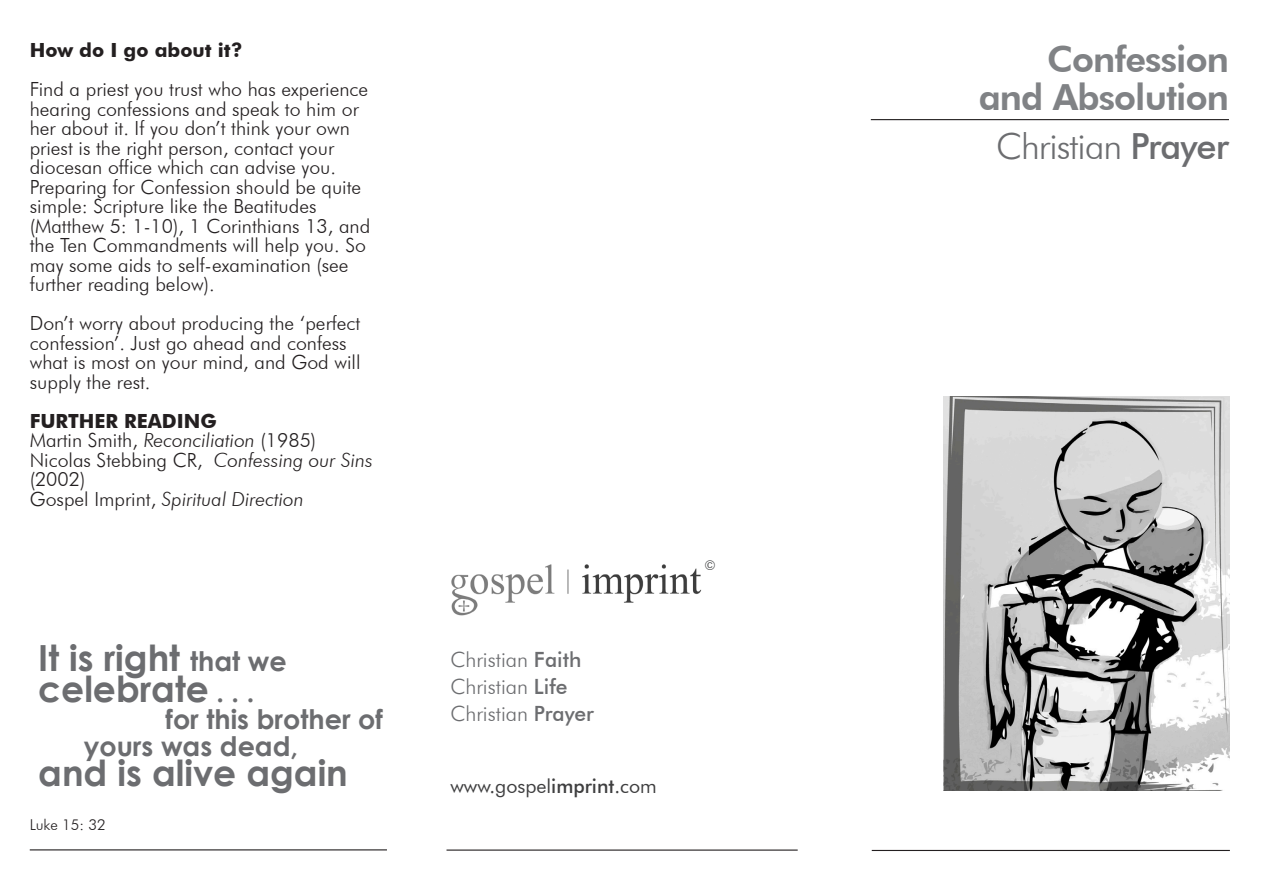
<style>
.page{position:relative;width:1263px;height:893px;background:#fff}
.page>*{position:absolute;margin:0;border:0;box-sizing:border-box;transform-origin:0 0}
.t1{font:700 36px "Century Gothic";color:#6c6d70}
.t2{font:800 36px "Futura BT";letter-spacing:-.025em;color:#808285}
.t3{font:300 36px "Futura BT";letter-spacing:-.025em;color:#6c6d70}
.t4{font:700 27px/27px "Century Gothic";color:#6c6d70}
.t5{font:300 21px "Futura BT";color:#6c6d70}
.t6{font:300 19.5px/19.5px "Futura BT";color:#231f20}
.t7{font:italic 300 19.5px "Futura BT";color:#231f20}
.t8{font:700 19.5px "Futura BT";color:#231f20}
.t9{font:19.5px "Futura BT";color:#3e3e3f}
.t10{font:300 15px "Futura BT";color:#231f20}
.t11{font:13.5px "Futura BT";color:#4b4c4d}
.s1{font-style:italic}
.s2{font-style:normal}
.s3{font-size:27px}
.s4{font-weight:500}
</style>
<div class="page">
<hr style="left:872px;top:850px;width:358px;height:1px;background:#231f20">
<hr style="left:446px;top:849px;width:352px;height:2px;background:#231f20">
<img style="left:451px;top:564px;width:251px;height:52px">
<hr style="left:30px;top:849px;width:357px;height:1px;background:#231f20">
<hr style="left:871px;top:119px;width:358px;height:1px;background:#231f20">
<img style="left:943px;top:396px;width:287px;height:395px">
<p class="t8" style="left:30px;top:39px;width:214px">How do I go about it?</p>
<p class="t6" style="left:30px;top:79px;width:340px">Find a priest you trust who has experience hearing confessions and speak to him or her about it. If you don’t think your own priest is the right person, contact your diocesan office which can advise you.</p>
<p class="t6" style="left:30px;top:177px;width:342px">Preparing for Confession should be quite simple: Scripture like the Beatitudes (Matthew 5: 1-10), 1 Corinthians 13, and the Ten Commandments will help you. So may some aids to self-examination (see further reading below).</p>
<p class="t6" style="left:30px;top:313px;width:332px">Don’t worry about producing the ‘perfect confession’. Just go ahead and confess what is most on your mind, and God will supply the rest.</p>
<p class="t8" style="left:30px;top:409px;width:189px">FURTHER READING</p>
<p class="t6" style="left:30px;top:430px;width:288px">Martin Smith, <span class="s1">Reconciliation</span> (1985)</p>
<p class="t6" style="left:30px;top:450px;width:345px">Nicolas Stebbing CR, <span class="s1">Confessing our Sins </span>(2002)</p>
<p class="t7" style="left:30px;top:487px;width:276px"><span class="s2">Gospel Imprint,</span> Spiritual Direction</p>
<p class="t1" style="left:38px;top:630px;width:250px">It is right <span class="s3">that we</span></p>
<p class="t1" style="left:38px;top:662px;width:218px">celebrate <span class="s3">. . .</span></p>
<p class="t4" style="left:84px;top:705px;width:301px;text-indent:82px">for this brother of yours was dead,</p>
<p class="t1" style="left:38px;top:746px;width:311px">and is alive again</p>
<p class="t10" style="left:30px;top:815px;width:78px">Luke 15: 32</p>
<p class="t5" style="left:450px;top:646px;width:133px">Christian <span class="s4">Faith</span></p>
<p class="t5" style="left:450px;top:673px;width:119px">Christian <span class="s4">Life</span></p>
<p class="t5" style="left:450px;top:700px;width:145px">Christian <span class="s4">Prayer</span></p>
<p class="t9" style="left:450px;top:774px;width:208px">www.gospel<span class="s4">imprint</span>.com</p>
<p class="t11" style="left:704px;top:557px;width:13px">©</p>
<p class="t2" style="left:1047px;top:37px;width:183px">Confession</p>
<p class="t2" style="left:979px;top:75px;width:252px">and Absolution</p>
<p class="t3" style="left:996px;top:124px;width:234px">Christian <span class="s4">Prayer</span></p>
</div>
